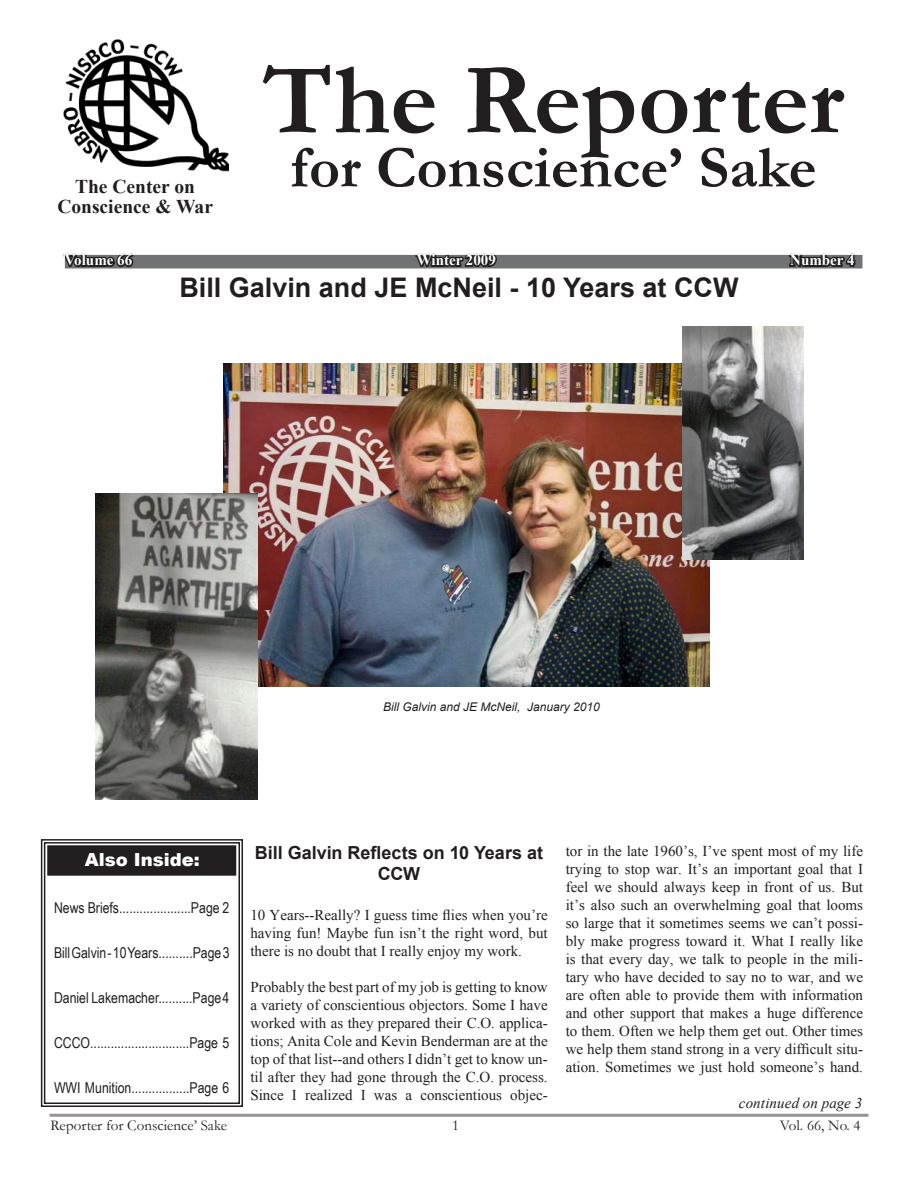
<style>
.page{position:relative;width:918px;height:1188px;background:#fff}
.page>*{position:absolute;margin:0;border:0;box-sizing:border-box;transform-origin:0 0}
.t1{font:700 102px "Garamond";color:#221e1f}
.t2{font:700 60px "Garamond";color:#221e1f}
.t3{font:700 27px "Arial";color:#221e1f}
.t4{font:700 19.5px "Times New Roman";color:#221e1f}
.t5{font:700 18px/21.6px "Arial";color:#221e1f;text-align:center}
.t6{font:900 18px "Arial";color:#fff}
.t7{font:15px/18px "Times New Roman";color:#221e1f;text-align:justify}
.t8{font:15px "Arial Narrow";color:#221e1f}
.t9{font:15px "Garamond";color:#221e1f}
.t10{font:700 15px "Times New Roman";color:#fff}
.t11{font:italic 15px "Times New Roman";letter-spacing:.005em;color:#221e1f}
.t12{font:italic 12px "Arial";color:#221e1f}
</style>
<div class="page">
<svg style="left:40px;top:839px;width:203px;height:268px"></svg>
<div style="left:44px;top:842px;width:196px;height:262px;border:1px solid #221e1f"></div>
<div style="left:48px;top:846px;width:188px;height:29px;background:#221e1f"></div>
<div style="left:47px;top:845px;width:189px;height:31px;border:2px solid #221e1f"></div>
<img style="left:63px;top:39px;width:165px;height:133px">
<div style="left:64px;top:254px;width:799px;height:15px;background:#707274"></div>
<svg style="left:66px;top:256px;width:68px;height:11px"></svg>
<svg style="left:415px;top:256px;width:82px;height:11px"></svg>
<svg style="left:789px;top:256px;width:67px;height:11px"></svg>
<div style="left:63px;top:253px;width:801px;height:17px;border:2px solid #fff"></div>
<hr style="left:50px;top:1114px;width:819px;height:3px;background:#939597">
<img style="left:224px;top:363px;width:486px;height:324px">
<img style="left:682px;top:327px;width:121px;height:233px">
<img style="left:95px;top:493px;width:162px;height:306px">
<h3 class="t4" style="left:75px;top:180px;width:121px">The Center on</h3>
<h3 class="t4" style="left:57px;top:200px;width:157px">Conscience &amp; War</h3>
<h1 class="t1" style="left:263px;top:65px;width:583px">The Reporter</h1>
<h2 class="t2" style="left:290px;top:147px;width:528px">for Conscience’ Sake</h2>
<p class="t10" style="left:65px;top:255px;width:69px">Volume 66</p>
<p class="t10" style="left:417px;top:255px;width:81px">Winter 2009</p>
<p class="t10" style="left:790px;top:255px;width:66px">Number 4</p>
<h3 class="t3" style="left:179px;top:272px;width:561px">Bill Galvin and JE McNeil - 10 Years at CCW</h3>
<p class="t12" style="left:383px;top:702px;width:218px">Bill Galvin and JE McNeil, January 2010</p>
<p class="t6" style="left:85px;top:850px;width:117px">Also Inside:</p>
<p class="t8" style="left:54px;top:902px;width:177px">News Briefs.....................Page 2</p>
<p class="t8" style="left:54px;top:947px;width:177px">Bill Galvin - 10 Years..........Page 3</p>
<p class="t8" style="left:54px;top:992px;width:177px">Daniel Lakemacher..........Page 4</p>
<p class="t8" style="left:54px;top:1037px;width:177px">CCCO.............................Page 5</p>
<p class="t8" style="left:54px;top:1082px;width:177px">WWI Munition.................Page 6</p>
<p class="t5" style="left:255px;top:842px;width:290px">Bill Galvin Reflects on 10 Years at<br>CCW</p>
<p class="t7" style="left:250px;top:906px;width:299px">10 Years--Really? I guess time flies when you’re having fun! Maybe fun isn’t the right word, but there is no doubt that I really enjoy my work.</p>
<p class="t7" style="left:250px;top:978px;width:299px">Probably the best part of my job is getting to know a variety of conscientious objectors. Some I have worked with as they prepared their C.O. applica&shy;tions; Anita Cole and Kevin Benderman are at the top of that list--and others I didn’t get to know un&shy;til after they had gone through the C.O. process.<br>Since I realized I was a conscientious objec-</p>
<p class="t7" style="left:566px;top:842px;width:299px">tor in the late 1960’s, I’ve spent most of my life trying to stop war. It’s an important goal that I feel we should always keep in front of us. But it’s also such an overwhelming goal that looms so large that it sometimes seems we can’t possi&shy;bly make progress toward it. What I really like is that every day, we talk to people in the mili&shy;tary who have decided to say no to war, and we are often able to provide them with information and other support that makes a huge difference to them. Often we help them get out. Other times we help them stand strong in a very difficult situ&shy;ation. Sometimes we just hold someone’s hand.</p>
<p class="t11" style="left:739px;top:1098px;width:125px">continued on page 3</p>
<p class="t9" style="left:51px;top:1120px;width:178px">Reporter for Conscience’ Sake</p>
<p class="t9" style="left:452px;top:1120px;width:9px">1</p>
<p class="t9" style="left:780px;top:1120px;width:82px">Vol. 66, No. 4</p>
</div>
